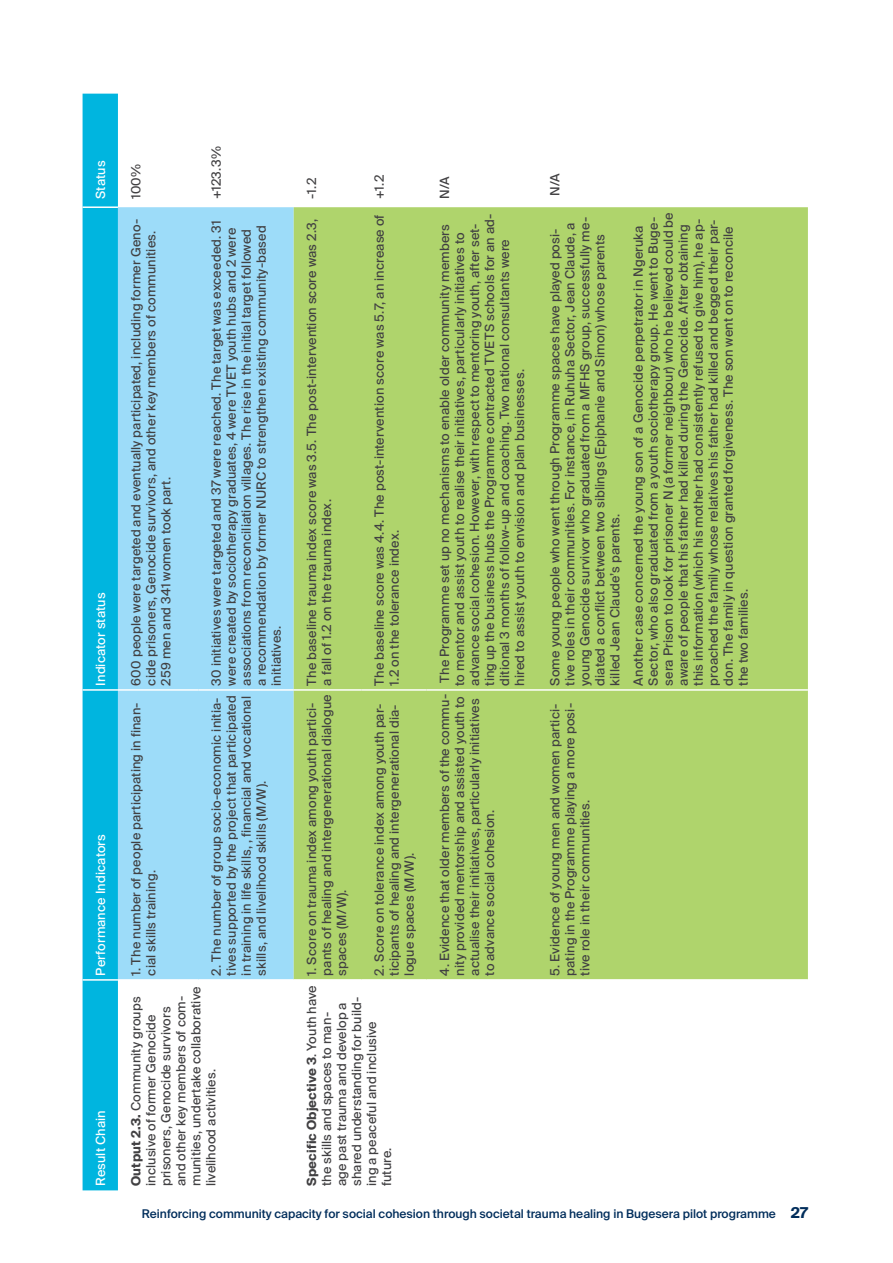
<style>
.page{position:relative;width:893px;height:1263px;background:#fff}
.page>*{position:absolute;margin:0;border:0;box-sizing:border-box;transform-origin:0 0}
.t1{font:12.75px/15px "Suisse Intl";letter-spacing:.01em;color:#414042}
.t2{font:12.75px "Suisse Intl";letter-spacing:.01em;color:#fff}
.t3{font:500 12px "Suisse Intl";color:#002d5b}
.s1{font-weight:700}
.s2{font-weight:700;font-size:15px}
</style>
<div class="page">
<div style="left:83px;top:94px;width:35px;height:1096px;background:#00b5df"></div>
<div style="left:118px;top:207px;width:176px;height:772px;background:#9ddcf9"></div>
<div style="left:294px;top:207px;width:514px;height:772px;background:#afd46c"></div>
<hr style="left:83px;top:206px;width:35px;height:2px;background:#fff">
<hr style="left:83px;top:979px;width:35px;height:2px;background:#fff">
<hr style="left:83px;top:689px;width:35px;height:2px;background:#fff">
<hr style="left:118px;top:689px;width:80px;height:2px;background:#fff">
<hr style="left:198px;top:689px;width:96px;height:2px;background:#fff">
<hr style="left:294px;top:689px;width:67px;height:2px;background:#fff">
<hr style="left:361px;top:689px;width:66px;height:2px;background:#fff">
<hr style="left:427px;top:689px;width:110px;height:2px;background:#fff">
<hr style="left:537px;top:689px;width:271px;height:2px;background:#fff">
<p class="t2" style="left:93px;top:199px;width:40px;rotate:-90deg">Status</p>
<p class="t2" style="left:93px;top:686px;width:95px;rotate:-90deg">Indicator status</p>
<p class="t2" style="left:93px;top:976px;width:143px;rotate:-90deg">Performance Indicators</p>
<p class="t2" style="left:93px;top:1186px;width:77px;rotate:-90deg">Result Chain</p>
<p class="t1" style="left:129px;top:199px;width:37px;rotate:-90deg">100%</p>
<p class="t1" style="left:129px;top:686px;width:468px;rotate:-90deg">600 people were targeted and eventually participated, including former Geno&shy;cide prisoners, Genocide survivors, and other key members of communities.<br>259 men and 341 women took part.</p>
<p class="t1" style="left:129px;top:976px;width:275px;rotate:-90deg">1. The number of people participating in finan&shy;cial skills training.</p>
<p class="t1" style="left:209px;top:199px;width:54px;rotate:-90deg">+123.3%</p>
<p class="t1" style="left:209px;top:686px;width:467px;rotate:-90deg">30 initiatives were targeted and 37 were reached. The target was exceeded. 31 were created by sociotherapy graduates, 4 were TVET youth hubs and 2 were associations from reconciliation villages. The rise in the initial target followed a recommendation by former NURC to strengthen existing community-based initiatives.</p>
<p class="t1" style="left:209px;top:976px;width:281px;rotate:-90deg">2. The number of group socio-economic initia&shy;tives supported by the project that participated in training in life skills, , financial and vocational skills, and livelihood skills (M/W).</p>
<p class="t1" style="left:129px;top:1186px;width:201px;rotate:-90deg"><span class="s1">Output 2.3.</span> Community groups inclusive of former Genocide prisoners, Genocide survivors and other key members of com&shy;munities, undertake collaborative livelihood activities.</p>
<p class="t1" style="left:304px;top:199px;width:23px;rotate:-90deg">-1.2</p>
<p class="t1" style="left:304px;top:686px;width:468px;rotate:-90deg">The baseline trauma index score was 3.5. The post-intervention score was 2.3, a fall of 1.2 on the trauma index.</p>
<p class="t1" style="left:304px;top:976px;width:283px;rotate:-90deg">1. Score on trauma index among youth partici&shy;pants of healing and intergenerational dialogue spaces (M/W).</p>
<p class="t1" style="left:372px;top:199px;width:26px;rotate:-90deg">+1.2</p>
<p class="t1" style="left:372px;top:686px;width:472px;rotate:-90deg">The baseline score was 4.4. The post-intervention score was 5.7, an increase of<br>1.2 on the tolerance index.</p>
<p class="t1" style="left:372px;top:976px;width:273px;text-align:justify;rotate:-90deg">2. Score on tolerance index among youth par&shy;ticipants of healing and intergenerational dia&shy;logue spaces (M/W).</p>
<p class="t1" style="left:304px;top:1186px;width:202px;rotate:-90deg"><span class="s1">Specific Objective 3</span>. Youth have the skills and spaces to man-<br>age past trauma and develop a shared understanding for build&shy;ing a peaceful and inclusive future.</p>
<p class="t1" style="left:437px;top:199px;width:24px;rotate:-90deg">N/A</p>
<p class="t1" style="left:437px;top:686px;width:473px;rotate:-90deg">The Programme set up no mechanisms to enable older community members to mentor and assist youth to realise their initiatives, particularly initiatives to advance social cohesion. However, with respect to mentoring youth, after set&shy;ting up the business hubs the Programme contracted TVETS schools for an ad&shy;ditional 3 months of follow-up and coaching. Two national consultants were hired to assist youth to envision and plan businesses.</p>
<p class="t1" style="left:437px;top:976px;width:283px;rotate:-90deg">4. Evidence that older members of the commu&shy;nity provided mentorship and assisted youth to actualise their initiatives, particularly initiatives to advance social cohesion.</p>
<p class="t1" style="left:547px;top:196px;width:24px;rotate:-90deg">N/A</p>
<p class="t1" style="left:547px;top:686px;width:470px;rotate:-90deg">Some young people who went through Programme spaces have played posi&shy;tive roles in their communities. For instance, in Ruhuha Sector, Jean Claude, a young Genocide survivor who graduated from a MFHS group, successfully me&shy;diated a conflict between two siblings (Epiphanie and Simon) whose parents killed Jean Claude’s parents.</p>
<p class="t1" style="left:631px;top:686px;width:475px;rotate:-90deg">Another case concerned the young son of a Genocide perpetrator in Ngeruka Sector, who also graduated from a youth sociotherapy group. He went to Buge&shy;sera Prison to look for prisoner N (a former neighbour) who he believed could be aware of people that his father had killed during the Genocide. After obtaining this information (which his mother had consistently refused to give him), he ap&shy;proached the family whose relatives his father had killed and begged their par&shy;don. The family in question granted forgiveness. The son went on to reconcile the two families.</p>
<p class="t1" style="left:547px;top:976px;width:274px;text-align:justify;rotate:-90deg">5. Evidence of young men and women partici&shy;pating in the Programme playing a more posi&shy;tive role in their communities.</p>
<p class="t3" style="left:142px;top:1206px;width:667px">Reinforcing community capacity for social cohesion through societal trauma healing in Bugesera pilot programme <span class="s2">27</span></p>
</div>
